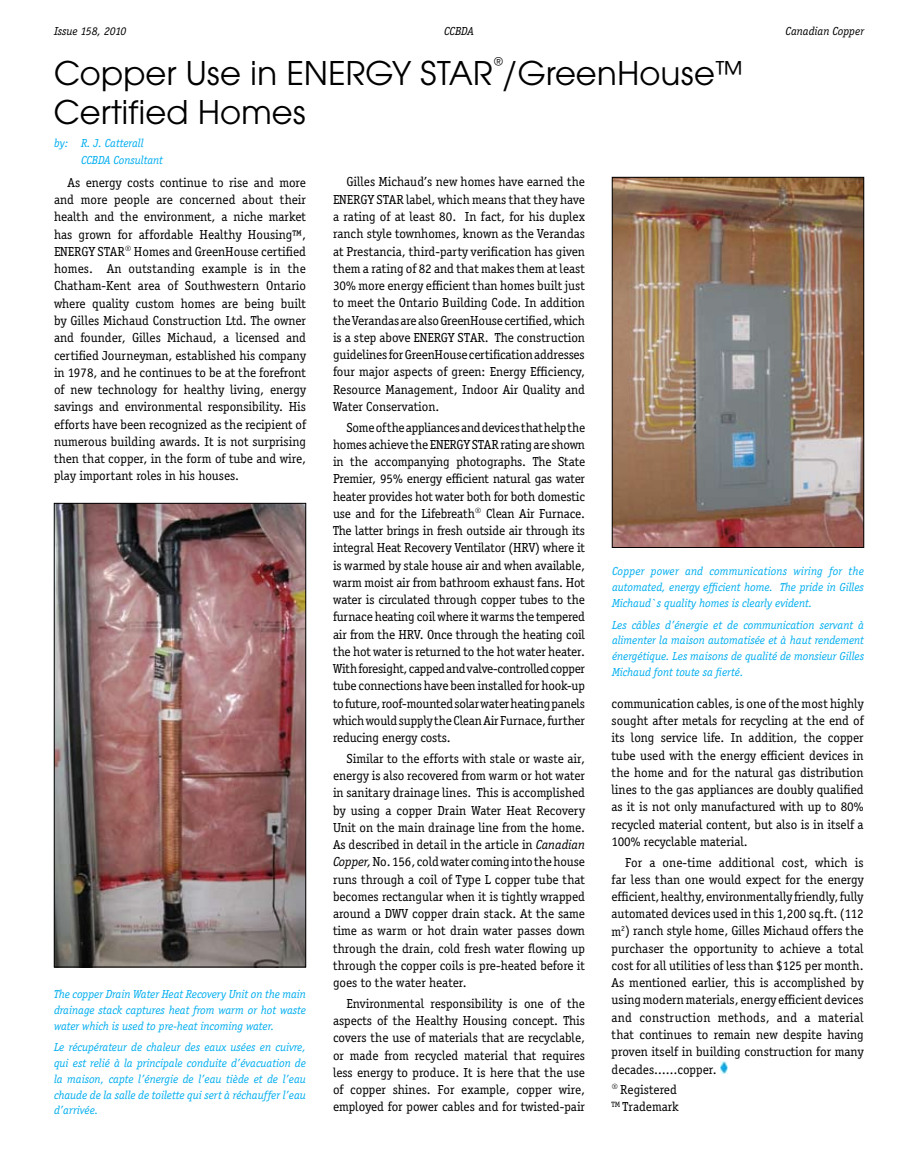
<style>
.page{position:relative;width:918px;height:1175px;background:#fff}
.page>*{position:absolute;margin:0;border:0;box-sizing:border-box;transform-origin:0 0}
.t1{font:36px/39px "Avant Garde Goth EFOP";color:#000}
.t2{font:13.5px/17.2px "Officina Serif EFOP";color:#000;text-align:justify}
.t3{font:italic 12px/15.8px "Officina Serif EFOP";color:#00aeef;text-align:justify}
.t4{font:italic 12px "Officina Serif EFOP";color:#000}
.s1{font-style:italic}
</style>
<div class="page">
<svg style="left:720px;top:1061px;width:7px;height:12px"></svg>
<img style="left:56px;top:505px;width:248px;height:460px">
<div style="left:54px;top:503px;width:252px;height:464px;border:1px solid #000"></div>
<img style="left:614px;top:179px;width:248px;height:367px">
<div style="left:612px;top:177px;width:252px;height:371px;border:1px solid #000"></div>
<p class="t4" style="left:54px;top:25px;width:74px">Issue 158, 2010</p>
<p class="t4" style="left:444px;top:25px;width:31px">CCBDA</p>
<p class="t4" style="left:786px;top:25px;width:80px">Canadian Copper</p>
<h1 class="t1" style="left:54px;top:54px;width:691px">Copper Use in ENERGY STAR<sup>®</sup>/GreenHouse™<br>Certified Homes</h1>
<p class="t3" style="left:81px;top:134px;width:83px;line-height:17.7px;text-indent:-27px">by: R. J. Catterall<br>CCBDA Consultant</p>
<p class="t2" style="left:54px;top:174px;width:254px;text-indent:14px">As energy costs continue to rise and more and more people are concerned about their health and the environment, a niche market has grown for affordable Healthy Housing™, ENERGY STAR® Homes and GreenHouse certified homes. An outstanding example is in the Chatham-Kent area of Southwestern Ontario where quality custom homes are being built by Gilles Michaud Construction Ltd. The owner and founder, Gilles Michaud, a licensed and certified Journeyman, established his company in 1978, and he continues to be at the forefront of new technology for healthy living, energy savings and environmental responsibility. His efforts have been recognized as the recipient of numerous building awards. It is not surprising then that copper, in the form of tube and wire, play important roles in his houses.</p>
<p class="t3" style="left:54px;top:986px;width:254px">The copper Drain Water Heat Recovery Unit on the main drainage stack captures heat from warm or hot waste water which is used to pre-heat incoming water.</p>
<p class="t3" style="left:54px;top:1039px;width:254px">Le récupérateur de chaleur des eaux usées en cuivre, qui est relié à la principale conduite d’évacuation de la maison, capte l’énergie de l’eau tiède et de l’eau chaude de la salle de toilette qui sert à réchauffer l’eau d’arrivée.</p>
<p class="t2" style="left:333px;top:173px;width:254px;text-indent:14px">Gilles Michaud’s new homes have earned the ENERGY STAR label, which means that they have a rating of at least 80. In fact, for his duplex ranch style townhomes, known as the Verandas at Prestancia, third-party verification has given them a rating of 82 and that makes them at least 30% more energy efficient than homes built just to meet the Ontario Building Code. In addition the Verandas are also GreenHouse certified, which is a step above ENERGY STAR. The construction guidelines for GreenHouse certification addresses four major aspects of green: Energy Efficiency, Resource Management, Indoor Air Quality and Water Conservation.</p>
<p class="t2" style="left:333px;top:418px;width:254px;text-indent:14px">Some of the appliances and devices that help the homes achieve the ENERGY STAR rating are shown in the accompanying photographs. The State Premier, 95% energy efficient natural gas water heater provides hot water both for both domestic use and for the Lifebreath® Clean Air Furnace.<br>The latter brings in fresh outside air through its integral Heat Recovery Ventilator (HRV) where it is warmed by stale house air and when available, warm moist air from bathroom exhaust fans. Hot water is circulated through copper tubes to the furnace heating coil where it warms the tempered air from the HRV. Once through the heating coil the hot water is returned to the hot water heater.<br>With foresight, capped and valve-controlled copper tube connections have been installed for hook-up to future, roof-mounted solar water heating panels which would supply the Clean Air Furnace, further reducing energy costs.</p>
<p class="t2" style="left:333px;top:750px;width:254px;text-indent:14px">Similar to the efforts with stale or waste air, energy is also recovered from warm or hot water in sanitary drainage lines. This is accomplished by using a copper Drain Water Heat Recovery Unit on the main drainage line from the home.<br>As described in detail in the article in <span class="s1">Canadian Copper,</span> No. 156, cold water coming into the house runs through a coil of Type L copper tube that becomes rectangular when it is tightly wrapped around a DWV copper drain stack. At the same time as warm or hot drain water passes down through the drain, cold fresh water flowing up through the copper coils is pre-heated before it goes to the water heater.</p>
<p class="t2" style="left:333px;top:994px;width:254px;text-indent:14px">Environmental responsibility is one of the aspects of the Healthy Housing concept. This covers the use of materials that are recyclable, or made from recycled material that requires less energy to produce. It is here that the use of copper shines. For example, copper wire, employed for power cables and for twisted-pair</p>
<p class="t3" style="left:612px;top:564px;width:253px">Copper power and communications wiring for the automated, energy efficient home. The pride in Gilles Michaud`s quality homes is clearly evident.</p>
<p class="t3" style="left:612px;top:617px;width:254px">Les câbles d’énergie et de communication servant à alimenter la maison automatisée et à haut rendement énergétique. Les maisons de qualité de monsieur Gilles Michaud font toute sa fierté.</p>
<p class="t2" style="left:612px;top:695px;width:254px">communication cables, is one of the most highly sought after metals for recycling at the end of its long service life. In addition, the copper tube used with the energy efficient devices in the home and for the natural gas distribution lines to the gas appliances are doubly qualified as it is not only manufactured with up to 80% recycled material content, but also is in itself a 100% recyclable material.</p>
<p class="t2" style="left:612px;top:853px;width:254px;text-indent:14px">For a one-time additional cost, which is far less than one would expect for the energy efficient, healthy, environmentally friendly, fully automated devices used in this 1,200 sq.ft. (112 m<sup>2</sup>) ranch style home, Gilles Michaud offers the purchaser the opportunity to achieve a total cost for all utilities of less than $125 per month.<br>As mentioned earlier, this is accomplished by using modern materials, energy efficient devices and construction methods, and a material that continues to remain new despite having proven itself in building construction for many decades……copper.</p>
<p class="t2" style="left:612px;top:1081px;width:69px">® Registered<br><sup>TM</sup> Trademark</p>
</div>
